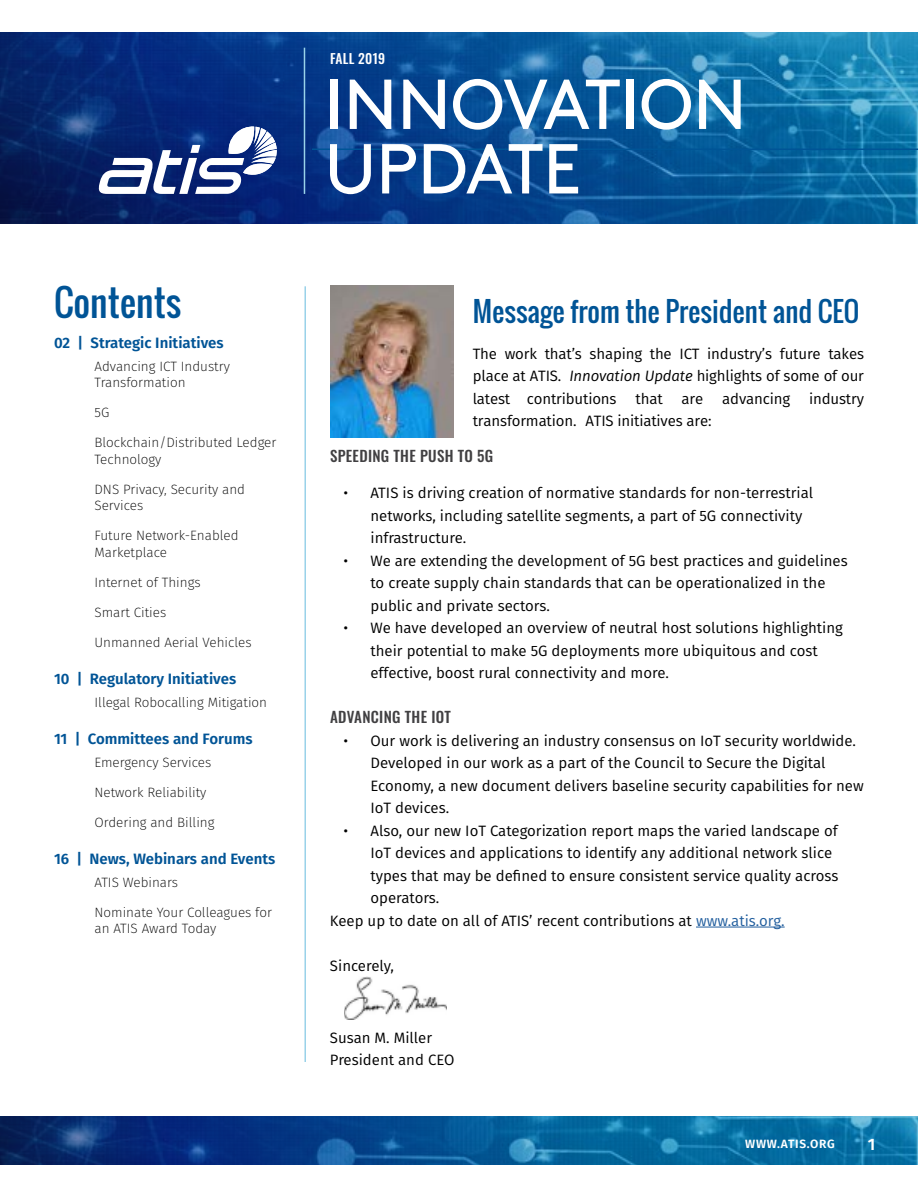
<style>
.page{position:relative;width:918px;height:1188px;background:#fff}
.page>*{position:absolute;margin:0;border:0;box-sizing:border-box;transform-origin:0 0}
.t1{font:70.5px/64.5px "Brown Pro";letter-spacing:-.01em;color:#fff}
.t2{font:36px "Oswald";color:#005496}
.t3{font:27px "Oswald";color:#005496}
.t4{font:600 16.5px "Fira Sans";color:#fff}
.t5{font:15px/22.5px "Fira Sans";color:#000}
.t6{font:600 15px "Fira Sans";color:#005496}
.t7{font:500 15px "Oswald";letter-spacing:.02em;color:#414042}
.t8{font:200 13.5px/16.5px "Fira Sans";color:#000}
.t9{font:500 13.5px "Oswald";letter-spacing:.02em;color:#fff}
.t10{font:600 12px "Fira Sans";letter-spacing:.06em;color:#fff}
.s1{font-style:italic}
.s2{color:#215e9e}
</style>
<div class="page">
<svg style="left:0;top:1117px;width:918px;height:47px;background:#095391"></svg>
<svg style="left:0;top:32px;width:918px;height:192px;background:#0a4b8f"></svg>
<hr style="left:696px;top:927px;width:89px;height:1px;background:#215e9e">
<img style="left:330px;top:286px;width:123px;height:151px">
<img style="left:345px;top:976px;width:102px;height:44px">
<hr style="left:304px;top:286px;width:2px;height:776px;background:#99d2e9">
<hr style="left:312px;top:149px;width:606px;height:1px;background:#005496">
<svg style="left:99px;top:127px;width:178px;height:67px"></svg>
<hr style="left:304px;top:48px;width:1px;height:146px;background:#99d2e9">
<h2 class="t2" style="left:54px;top:275px;width:129px">Contents</h2>
<p class="t6" style="left:54px;top:330px;width:171px">02 | Strategic Initiatives</p>
<p class="t8" style="left:94px;top:358px;width:137px">Advancing ICT Industry<br>Transformation</p>
<p class="t8" style="left:94px;top:404px;width:16px">5G</p>
<p class="t8" style="left:94px;top:434px;width:183px">Blockchain/Distributed Ledger<br>Technology</p>
<p class="t8" style="left:94px;top:481px;width:152px">DNS Privacy, Security and<br>Services</p>
<p class="t8" style="left:94px;top:527px;width:146px">Future Network-Enabled<br>Marketplace</p>
<p class="t8" style="left:94px;top:574px;width:108px">Internet of Things</p>
<p class="t8" style="left:94px;top:604px;width:73px">Smart Cities</p>
<p class="t8" style="left:94px;top:634px;width:159px">Unmanned Aerial Vehicles</p>
<p class="t6" style="left:54px;top:666px;width:184px">10 | Regulatory Initiatives</p>
<p class="t8" style="left:94px;top:694px;width:174px">Illegal Robocalling Mitigation</p>
<p class="t6" style="left:54px;top:726px;width:200px">11 | Committees and Forums</p>
<p class="t8" style="left:94px;top:754px;width:118px">Emergency Services</p>
<p class="t8" style="left:94px;top:784px;width:113px">Network Reliability</p>
<p class="t8" style="left:94px;top:814px;width:122px">Ordering and Billing</p>
<p class="t6" style="left:54px;top:846px;width:223px">16 | News, Webinars and Events</p>
<p class="t8" style="left:94px;top:874px;width:85px">ATIS Webinars</p>
<p class="t8" style="left:94px;top:904px;width:179px">Nominate Your Colleagues for an ATIS Award Today</p>
<p class="t9" style="left:330px;top:51px;width:57px">FALL 2019</p>
<h1 class="t1" style="left:324px;top:66px;width:424px">INNOVATION<br>UPDATE</h1>
<h3 class="t3" style="left:473px;top:291px;width:388px">Message from the President and CEO</h3>
<p class="t5" style="left:473px;top:342px;width:393px;text-align:justify">The work that’s shaping the ICT industry’s future takes place at ATIS. <span class="s1">Innovation Update</span> highlights of some of our latest contributions</p>
<p class="t5" style="left:636px;top:387px;width:29px">that</p>
<p class="t5" style="left:682px;top:387px;width:23px">are</p>
<p class="t5" style="left:722px;top:387px;width:69px">advancing</p>
<p class="t5" style="left:809px;top:387px;width:56px">industry</p>
<p class="t5" style="left:473px;top:409px;width:240px">transformation. ATIS initiatives are:</p>
<p class="t7" style="left:330px;top:448px;width:165px">SPEEDING THE PUSH TO 5G</p>
<p class="t5" style="left:370px;top:481px;width:444px;text-indent:-27px">• ATIS is driving creation of normative standards for non-terrestrial networks, including satellite segments, a part of 5G connectivity infrastructure.</p>
<p class="t5" style="left:370px;top:549px;width:479px;text-indent:-27px">• We are extending the development of 5G best practices and guidelines to create supply chain standards that can be operationalized in the public and private sectors.</p>
<p class="t5" style="left:370px;top:616px;width:474px;text-indent:-27px">• We have developed an overview of neutral host solutions highlighting their potential to make 5G deployments more ubiquitous and cost effective, boost rural connectivity and more.</p>
<p class="t7" style="left:330px;top:709px;width:122px">ADVANCING THE IOT</p>
<p class="t5" style="left:370px;top:729px;width:495px;text-indent:-27px">• Our work is delivering an industry consensus on IoT security worldwide.<br>Developed in our work as a part of the Council to Secure the Digital Economy, a new document delivers baseline security capabilities for new IoT devices.</p>
<p class="t5" style="left:344px;top:819px;width:496px">• Also, our new IoT Categorization report maps the varied landscape of</p>
<p class="t5" style="left:370px;top:841px;width:463px">IoT devices and applications to identify any additional network slice</p>
<p class="t5" style="left:370px;top:864px;width:469px">types that may be defined to ensure consistent service quality across</p>
<p class="t5" style="left:370px;top:886px;width:70px">operators.</p>
<p class="t5" style="left:330px;top:909px;width:456px">Keep up to date on all of ATIS’ recent contributions at <span class="s2">www.atis.org.</span></p>
<p class="t5" style="left:330px;top:954px;width:65px">Sincerely,</p>
<p class="t5" style="left:330px;top:1026px;width:126px">Susan M. Miller<br>President and CEO</p>
<p class="t10" style="left:745px;top:1134px;width:91px">WWW.ATIS.ORG</p>
<p class="t4" style="left:868px;top:1131px;width:9px">1</p>
</div>
